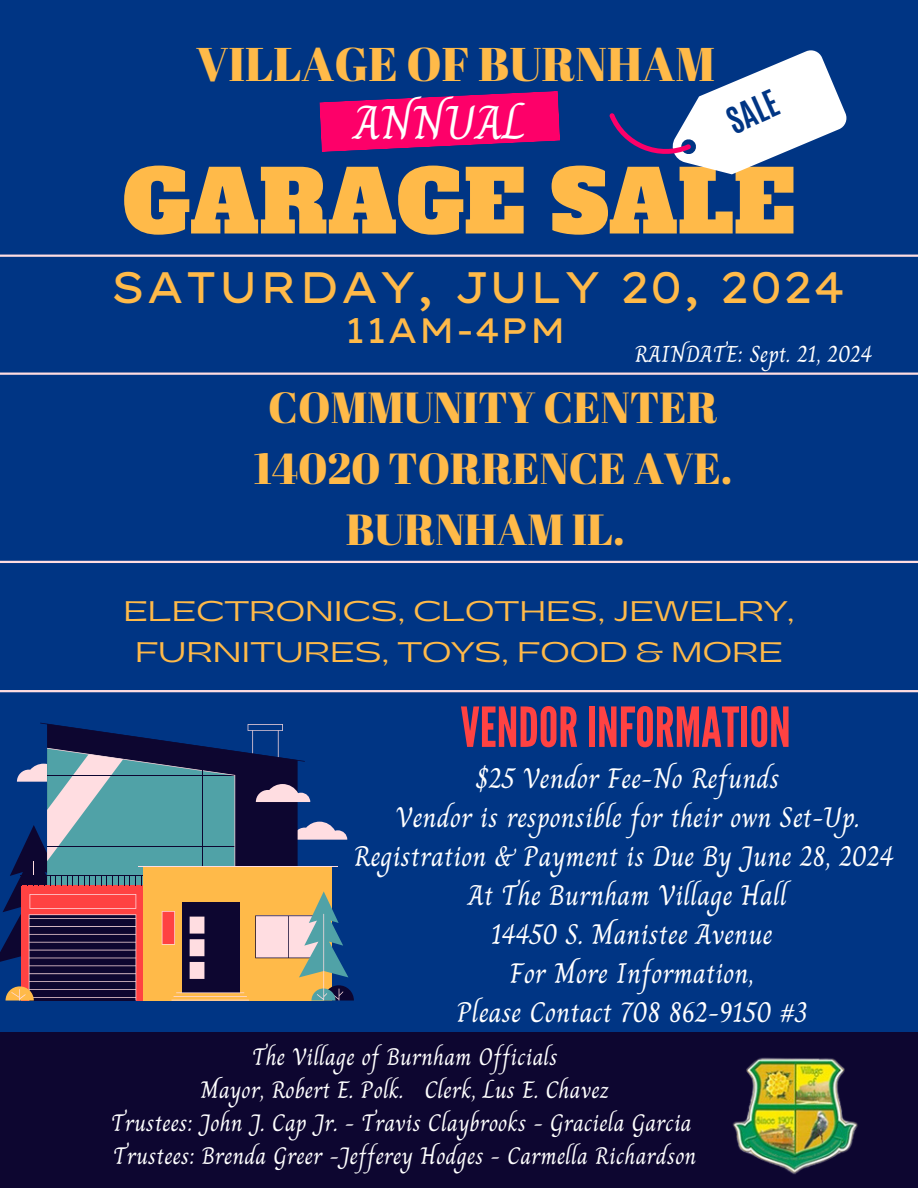
<style>
.page{position:relative;width:918px;height:1188px;background:#003584}
.page>*{position:absolute;margin:0;border:0;box-sizing:border-box;transform-origin:0 0}
.t1{font:85.8px "Alfa Slab One";color:#ffba49}
.t2{font:55.05px "League Gothic";color:#ff4242}
.t3{font:47.55px "Charm";color:#fff}
.t4{font:47.25px "Abril Fatface";color:#ffba49}
.t5{font:43.95px "Lexend Mega";color:#ffba49}
.t6{font:43.5px/60.8px "Abril Fatface";color:#ffba49;text-align:center}
.t7{font:35.1px "Lexend Mega";color:#ffba49}
.t8{font:700 30.9px "Antonio";color:#003584}
.t9{font:28.35px/39.2px "Charm";color:#fff;text-align:center}
.t10{font:27px/40.5px "Gatwick";color:#ffba49;text-align:center}
.t11{font:24px "Charm";color:#fff}
.t12{font:23.25px "Charm";color:#fff}
</style>
<div class="page">
<div style="left:0;top:1032px;width:918px;height:156px;background:#0d0630"></div>
<hr style="left:0;top:561px;width:918px;height:2px;background:#ffdde1">
<hr style="left:0;top:690px;width:918px;height:2px;background:#ffdde1">
<svg style="left:0;top:723px;width:354px;height:278px"></svg>
<svg style="left:609px;top:51px;width:237px;height:123px"></svg>
<svg style="left:319px;top:91px;width:241px;height:61px"></svg>
<hr style="left:0;top:255px;width:918px;height:2px;background:#ffdde1">
<hr style="left:0;top:373px;width:918px;height:2px;background:#ffdde1">
<img style="left:732px;top:1057px;width:126px;height:118px">
<p class="t4" style="left:196px;top:31px;width:520px">VILLAGE OF BURNHAM</p>
<h4 class="t3" style="left:354px;top:86px;width:173px">ANNUAL</h4>
<h5 class="t8" style="left:720px;top:102px;width:54px;rotate:-24deg">SALE</h5>
<h3 class="t1" style="left:123px;top:145px;width:674px">GARAGE SALE</h3>
<h3 class="t5" style="left:110px;top:260px;width:736px">SATURDAY, JULY 20, 2024</h3>
<h1 class="t7" style="left:345px;top:308px;width:223px">11AM-4PM</h1>
<p class="t12" style="left:634px;top:336px;width:239px">RAINDATE: Sept. 21, 2024</p>
<h3 class="t6" style="left:254px;top:376px;width:480px">COMMUNITY CENTER<br>14020 TORRENCE AVE.<br>BURNHAM IL.</h3>
<h3 class="t10" style="left:123px;top:592px;width:673px">ELECTRONICS, CLOTHES, JEWELRY,<br>FURNITURES, TOYS, FOOD &amp; MORE</h3>
<p class="t2" style="left:460px;top:695px;width:332px">VENDORINFORMATION</p>
<p class="t9" style="left:354px;top:758px;width:541px">$25 Vendor Fee-No Refunds<br>Vendor is responsible for their own Set-Up.<br>Registration &amp; Payment is Due By June 28, 2024<br>At The Burnham Village Hall<br>14450 S. Manistee Avenue<br>For More Information,<br>Please Contact 708 862-9150 #3</p>
<h2 class="t11" style="left:252px;top:1038px;width:307px">The Village of Burnham Officials</h2>
<p class="t11" style="left:201px;top:1071px;width:410px">Mayor, Robert E. Polk. Clerk, Lus E. Chavez</p>
<h6 class="t11" style="left:111px;top:1104px;width:582px">Trustees: John J. Cap Jr. - Travis Claybrooks - Graciela Garcia</h6>
<p class="t11" style="left:113px;top:1137px;width:585px">Trustees: Brenda Greer -Jefferey Hodges - Carmella Richardson</p>
</div>
